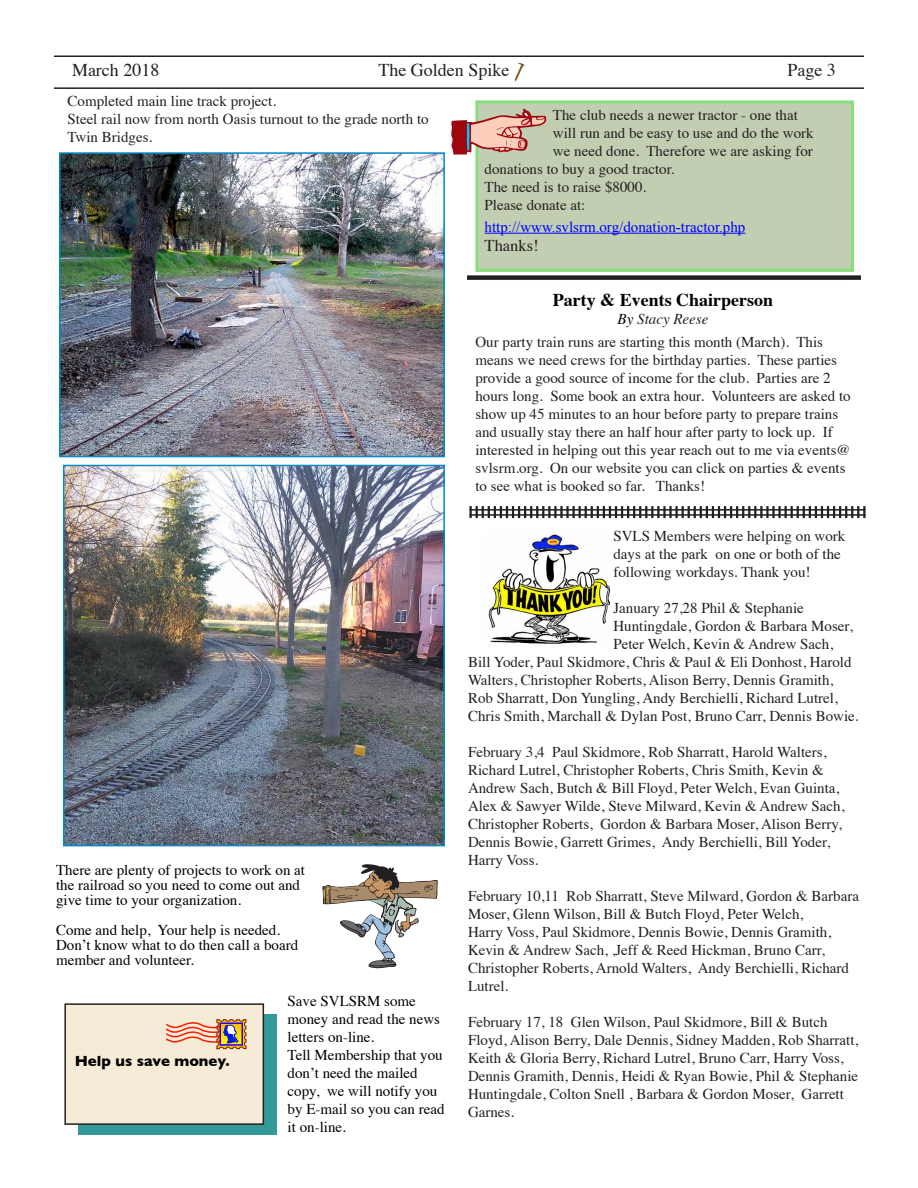
<style>
.page{position:relative;width:918px;height:1188px;background:#fff}
.page>*{position:absolute;margin:0;border:0;box-sizing:border-box;transform-origin:0 0}
.t1{font:18px "Times";color:#231f20}
.t2{font:700 18px "Times";color:#000}
.t3{font:16.5px "Times";color:#231f20}
.t4{font:15px/18px "Times";color:#231f20}
.t5{font:15px/18px "Times";color:#000}
.t6{font:15px "Times New Roman";color:#00f}
.t7{font:700 15px "Gill Sans";color:#000}
.t8{font:italic 15px "Times";color:#231f20}
.s1{color:#000}
</style>
<div class="page">
<hr style="left:54px;top:56px;width:810px;height:1px;background:#231f20">
<hr style="left:54px;top:87px;width:810px;height:2px;background:#231f20">
<img style="left:514px;top:63px;width:11px;height:19px">
<svg style="left:469px;top:506px;width:396px;height:12px"></svg>
<hr style="left:470px;top:509px;width:396px;height:2px;background:#231f20">
<hr style="left:470px;top:514px;width:396px;height:2px;background:#231f20">
<img style="left:488px;top:534px;width:122px;height:110px">
<div style="left:79px;top:1015px;width:198px;height:120px;background:#399"></div>
<div style="left:64px;top:1003px;width:200px;height:122px;background:#f5ebd6;border:1px solid #231f20"></div>
<svg style="left:166px;top:1019px;width:81px;height:31px"></svg>
<img style="left:62px;top:155px;width:380px;height:299px">
<div style="left:59px;top:152px;width:386px;height:305px;border:2px solid #008ac6"></div>
<img style="left:66px;top:468px;width:376px;height:375px">
<div style="left:63px;top:465px;width:382px;height:381px;border:2px solid #008ac6"></div>
<svg style="left:322px;top:864px;width:116px;height:104px"></svg>
<div style="left:467px;top:275px;width:394px;height:5px;background:#231f20"></div>
<div style="left:475px;top:100px;width:379px;height:172px;background:#c2ceb1"></div>
<hr style="left:485px;top:233px;width:260px;height:1px;background:#00f">
<svg style="left:451px;top:109px;width:95px;height:46px"></svg>
<p class="t1" style="left:72px;top:53px;width:89px">March 2018</p>
<p class="t1" style="left:379px;top:53px;width:132px">The Golden Spike</p>
<p class="t1" style="left:788px;top:53px;width:50px">Page 3</p>
<p class="t4" style="left:68px;top:90px;width:363px">Completed main line track project.<br>Steel rail now from north Oasis turnout to the grade north to<br>Twin Bridges.</p>
<p class="t5" style="left:56px;top:861px;width:251px;line-height:15px">There are plenty of projects to work on at the railroad so you need to come out and give time to your organization.</p>
<p class="t5" style="left:56px;top:921px;width:244px;line-height:15px">Come and help, Your help is needed.<br>Don’t know what to do then call a board member and volunteer.</p>
<p class="t7" style="left:75px;top:1049px;width:156px">Help us save money.</p>
<p class="t5" style="left:288px;top:990px;width:159px">Save SVLSRM some money and read the news letters on-line.<br>Tell Membership that you don’t need the mailed copy, we will notify you by E-mail so you can read it on-line.</p>
<p class="t4" style="left:553px;top:105px;width:246px">The club needs a newer tractor - one that</p>
<p class="t4" style="left:553px;top:123px;width:262px">will run and be easy to use and do the work</p>
<p class="t4" style="left:553px;top:141px;width:262px">we need done. Therefore we are asking for</p>
<p class="t4" style="left:485px;top:159px;width:191px">donations to buy a good tractor.</p>
<p class="t4" style="left:485px;top:177px;width:163px">The need is to raise $8000.</p>
<p class="t4" style="left:485px;top:195px;width:102px">Please donate at:</p>
<p class="t6" style="left:485px;top:216px;width:262px">http://www.svlsrm.org/donation-tractor.php</p>
<p class="t3" style="left:485px;top:230px;width:56px">Thanks!</p>
<p class="t2" style="left:553px;top:282px;width:222px">Party &amp; Events Chairperson</p>
<p class="t8" style="left:618px;top:306px;width:92px"><span class="s1">By</span> Stacy Reese</p>
<p class="t4" style="left:475px;top:331px;width:377px">Our party train runs are starting this month (March). This means we need crews for the birthday parties. These parties provide a good source of income for the club. Parties are 2 hours long. Some book an extra hour. Volunteers are asked to show up 45 minutes to an hour before party to prepare trains and usually stay there an half hour after party to lock up. If interested in helping out this year reach out to me via events@ svlsrm.org. On our website you can click on parties &amp; events to see what is booked so far. Thanks!</p>
<p class="t4" style="left:613px;top:526px;width:234px">SVLS Members were helping on work days at the park on one or both of the following workdays. Thank you!</p>
<p class="t4" style="left:613px;top:598px;width:192px">January 27,28 Phil &amp; Stephanie</p>
<p class="t4" style="left:613px;top:616px;width:241px">Huntingdale, Gordon &amp; Barbara Moser,</p>
<p class="t4" style="left:613px;top:634px;width:221px">Peter Welch, Kevin &amp; Andrew Sach,</p>
<p class="t4" style="left:468px;top:652px;width:385px">Bill Yoder, Paul Skidmore, Chris &amp; Paul &amp; Eli Donhost, Harold</p>
<p class="t4" style="left:468px;top:670px;width:367px">Walters, Christopher Roberts, Alison Berry, Dennis Gramith,</p>
<p class="t4" style="left:468px;top:688px;width:371px">Rob Sharratt, Don Yungling, Andy Berchielli, Richard Lutrel,</p>
<p class="t4" style="left:468px;top:706px;width:392px">Chris Smith, Marchall &amp; Dylan Post, Bruno Carr, Dennis Bowie.</p>
<p class="t4" style="left:468px;top:742px;width:378px">February 3,4 Paul Skidmore, Rob Sharratt, Harold Walters, Richard Lutrel, Christopher Roberts, Chris Smith, Kevin &amp; Andrew Sach, Butch &amp; Bill Floyd, Peter Welch, Evan Guinta, Alex &amp; Sawyer Wilde, Steve Milward, Kevin &amp; Andrew Sach, Christopher Roberts, Gordon &amp; Barbara Moser, Alison Berry, Dennis Bowie, Garrett Grimes, Andy Berchielli, Bill Yoder, Harry Voss.</p>
<p class="t4" style="left:468px;top:886px;width:393px">February 10,11 Rob Sharratt, Steve Milward, Gordon &amp; Barbara Moser, Glenn Wilson, Bill &amp; Butch Floyd, Peter Welch,<br>Harry Voss, Paul Skidmore, Dennis Bowie, Dennis Gramith, Kevin &amp; Andrew Sach, ,Jeff &amp; Reed Hickman, Bruno Carr, Christopher Roberts, Arnold Walters, Andy Berchielli, Richard Lutrel.</p>
<p class="t4" style="left:468px;top:1012px;width:392px">February 17, 18 Glen Wilson, Paul Skidmore, Bill &amp; Butch Floyd, Alison Berry, Dale Dennis, Sidney Madden, Rob Sharratt, Keith &amp; Gloria Berry, Richard Lutrel, Bruno Carr, Harry Voss, Dennis Gramith, Dennis, Heidi &amp; Ryan Bowie, Phil &amp; Stephanie Huntingdale, Colton Snell , Barbara &amp; Gordon Moser, Garrett Garnes.</p>
</div>
